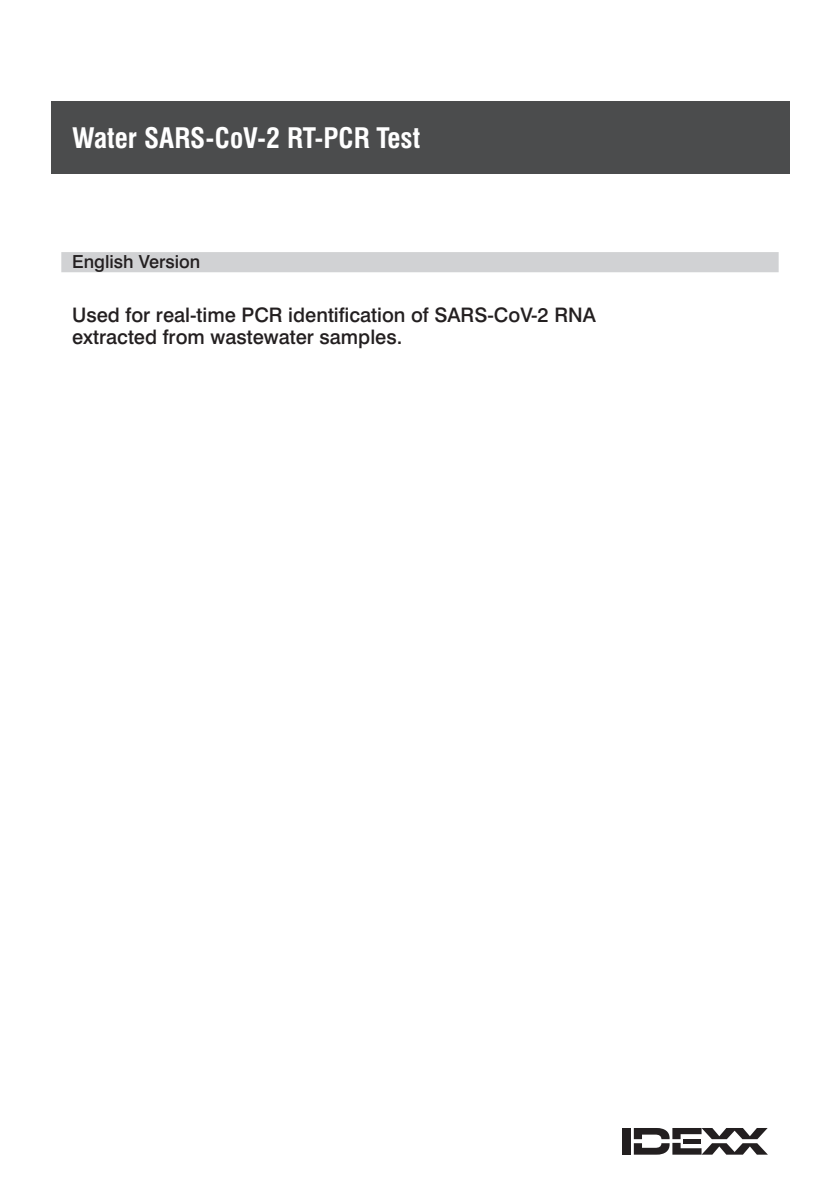
<style>
.page{position:relative;width:840px;height:1191px;background:#fff}
.page>*{position:absolute;margin:0;border:0;box-sizing:border-box;transform-origin:0 0}
.t1{font:700 condensed 27.6px "Swiss 721 BT";color:#fff}
.Cover{font:500 20px/22px "Swiss 721 BT";color:#231f20}
.Body_Text{font:500 18px "Swiss 721 BT";color:#231f20}
</style>
<div class="page">
<div style="left:51px;top:101px;width:738px;height:72px;background:#4b4c4d"></div>
<div style="left:61px;top:252px;width:717px;height:20px;background:#d1d2d4"></div>
<div style="left:621px;top:1128px;width:9px;height:26px;background:#231f20"></div>
<svg style="left:633px;top:1128px;width:134px;height:26px"></svg>
<h1 class="t1" style="left:72px;top:121px;width:349px">Water SARS-CoV-2 RT-PCR Test</h1>
<p class="Body_Text" style="left:72px;top:251px;width:130px">English Version</p>
<p class="Cover" style="left:72px;top:304px;width:525px">Used for real-time PCR identification of SARS-CoV-2 RNA extracted from wastewater samples.</p>
</div>
